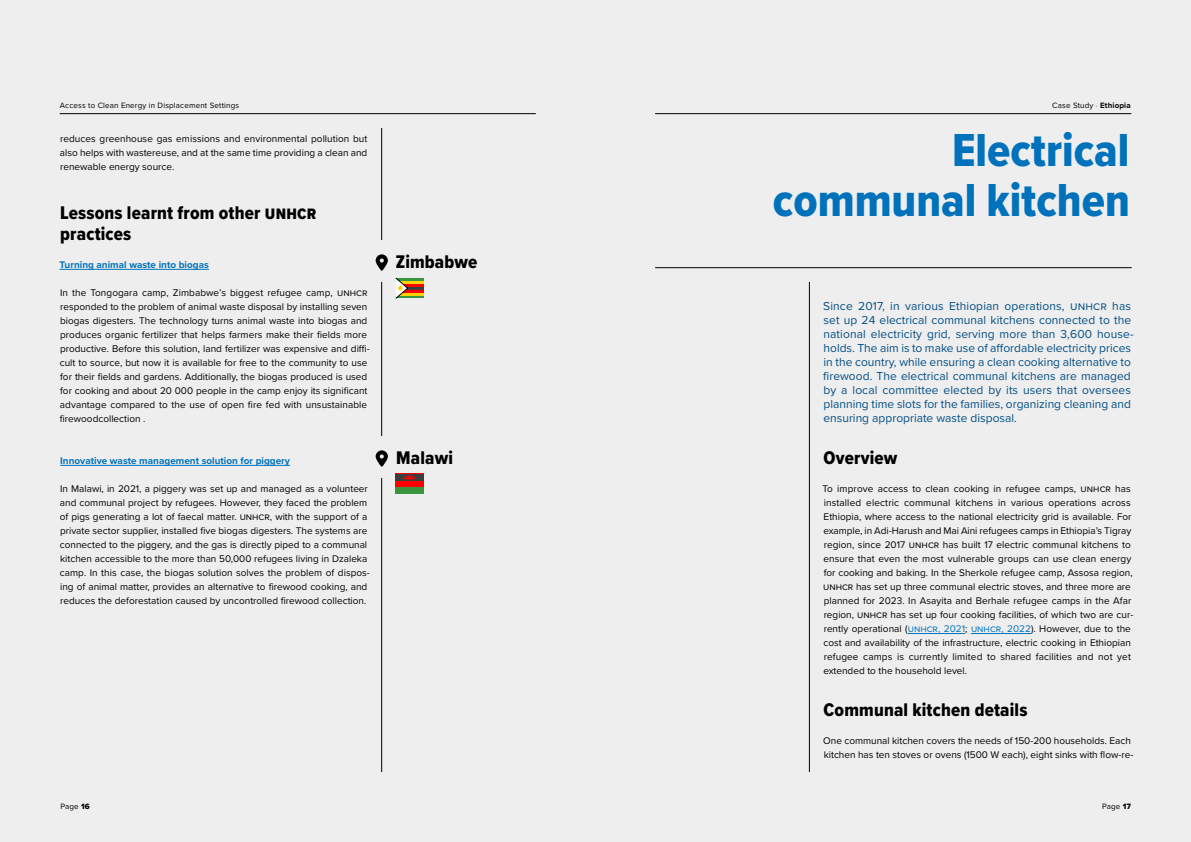
<style>
.page{position:relative;width:1191px;height:842px;background:#eee}
.page>*{position:absolute;margin:0;border:0;box-sizing:border-box;transform-origin:0 0}
.Large_Quote{font:48px/50px "Proxima Nova Cond Extrabld";color:#0072bc;text-align:right}
.Paragraph_Text{font:19px/21px "Proxima Nova Cond Extrabld";letter-spacing:.01em;color:#000}
.Paragraph_Text-2{font:12px/14px "Proxima Nova";color:#044f85}
.Paragraph_Text-3{font:10px/14px "Proxima Nova";color:#000}
.Paragraph_Text-4{font:700 10px "Proxima Nova";color:#0072bc}
.t1{font:8px "Proxima Nova";letter-spacing:.02em;color:#000}
.s1{font-weight:300}
.s2{font-weight:700}
.s3{color:#0072bc}
.s4{font-family:"Proxima Nova Extrabld"}
</style>
<div class="page">
<hr style="left:60px;top:113px;width:476px;height:1px;background:#000">
<hr style="left:655px;top:113px;width:476px;height:1px;background:#000">
<hr style="left:59px;top:269px;width:150px;height:1px;background:#0072bc">
<hr style="left:60px;top:465px;width:230px;height:1px;background:#0072bc">
<hr style="left:907px;top:633px;width:58px;height:1px;background:#0072bc">
<hr style="left:971px;top:633px;width:60px;height:1px;background:#0072bc">
<hr style="left:809px;top:282px;width:1px;height:490px;background:#000">
<hr style="left:381px;top:128px;width:1px;height:112px;background:#000">
<hr style="left:381px;top:282px;width:1px;height:154px;background:#000">
<hr style="left:381px;top:478px;width:1px;height:294px;background:#000">
<svg style="left:376px;top:254px;width:12px;height:17px"></svg>
<svg style="left:376px;top:450px;width:12px;height:17px"></svg>
<hr style="left:655px;top:267px;width:476px;height:1px;background:#000">
<hr style="left:396px;top:295px;width:28px;height:3px;background:#38943d">
<hr style="left:396px;top:290px;width:28px;height:3px;background:#f00">
<hr style="left:396px;top:293px;width:28px;height:2px;background:#ffd100">
<hr style="left:396px;top:287px;width:28px;height:3px;background:#3d3d3d">
<hr style="left:396px;top:281px;width:28px;height:3px;background:#ffd100">
<hr style="left:396px;top:278px;width:28px;height:3px;background:#38943d">
<hr style="left:396px;top:284px;width:28px;height:3px;background:#f00">
<svg style="left:395px;top:277px;width:13px;height:22px"></svg>
<div style="left:396px;top:474px;width:28px;height:20px;background:#f00"></div>
<div style="left:396px;top:487px;width:28px;height:7px;background:#38943d"></div>
<div style="left:396px;top:474px;width:28px;height:6px;background:#3d3d3d"></div>
<svg style="left:403px;top:475px;width:14px;height:5px"></svg>
<p class="t1" style="left:60px;top:99px;width:181px">Access to Clean Energy in Displacement Settings</p>
<p class="Paragraph_Text-3" style="left:60px;top:131px;width:309px;text-align:justify">reduces greenhouse gas emissions and environmental pollution but also helps with wastereuse, and at the same time providing a clean and renewable energy source.</p>
<p class="Paragraph_Text" style="left:60px;top:202px;width:258px">Lessons learnt from other UNHCR practices</p>
<p class="Paragraph_Text-4" style="left:59px;top:257px;width:151px">Turning animal waste into biogas</p>
<p class="Paragraph_Text-3" style="left:60px;top:285px;width:311px">In the Tongogara camp, Zimbabwe’s biggest refugee camp, UNHCR responded to the problem of animal waste disposal by installing seven biogas digesters. The technology turns animal waste into biogas and produces organic fertilizer that helps farmers make their fields more productive. Before this solution, land fertilizer was expensive and diffi&shy;cult to source, but now it is available for free to the community to use for their fields and gardens. Additionally, the biogas produced is used for cooking and about 20 000 people in the camp enjoy its significant advantage compared to the use of open fire fed with unsustainable firewoodcollection .</p>
<p class="Paragraph_Text-4" style="left:60px;top:453px;width:231px">Innovative waste management solution for piggery</p>
<p class="Paragraph_Text-3" style="left:60px;top:481px;width:311px">In Malawi, in 2021, a piggery was set up and managed as a volunteer and communal project by refugees. However, they faced the problem of pigs generating a lot of faecal matter. UNHCR, with the support of a private sector supplier, installed five biogas digesters. The systems are connected to the piggery, and the gas is directly piped to a communal kitchen accessible to the more than 50,000 refugees living in Dzaleka camp. In this case, the biogas solution solves the problem of dispos&shy;ing of animal matter, provides an alternative to firewood cooking, and reduces the deforestation caused by uncontrolled firewood collection.</p>
<p class="Paragraph_Text" style="left:396px;top:251px;width:83px">Zimbabwe</p>
<p class="Paragraph_Text" style="left:396px;top:447px;width:58px">Malawi</p>
<p class="t1" style="left:1052px;top:99px;width:80px">Case Study <span class="s1">·</span> <span class="s2">Ethiopia</span></p>
<p class="Large_Quote" style="left:773px;top:124px;width:358px">Electrical communal kitchen</p>
<p class="Paragraph_Text-2" style="left:823px;top:298px;width:312px">Since 2017, in various Ethiopian operations, UNHCR has set up 24 electrical communal kitchens connected to the national electricity grid, serving more than 3,600 house&shy;holds. The aim is to make use of affordable electricity prices in the country, while ensuring a clean cooking alternative to firewood. The electrical communal kitchens are managed by a local committee elected by its users that oversees planning time slots for the families, organizing cleaning and ensuring appropriate waste disposal.</p>
<p class="Paragraph_Text" style="left:823px;top:447px;width:75px">Overview</p>
<p class="Paragraph_Text-3" style="left:822px;top:481px;width:312px">To improve access to clean cooking in refugee camps, UNHCR has installed electric communal kitchens in various operations across Ethiopia, where access to the national electricity grid is available. For example, in Adi-Harush and Mai Aini refugees camps in Ethiopia’s Tigray region, since 2017 UNHCR has built 17 electric communal kitchens to ensure that even the most vulnerable groups can use clean energy for cooking and baking. In the Sherkole refugee camp, Assosa region, UNHCR has set up three communal electric stoves, and three more are planned for 2023. In Asayita and Berhale refugee camps in the Afar region, UNHCR has set up four cooking facilities, of which two are cur&shy;rently operational (<span class="s3">UNHCR, 2021</span>; <span class="s3">UNHCR, 2022</span>). However, due to the cost and availability of the infrastructure, electric cooking in Ethiopian refugee camps is currently limited to shared facilities and not yet extended to the household level.</p>
<p class="Paragraph_Text" style="left:823px;top:699px;width:205px">Communal kitchen details</p>
<p class="Paragraph_Text-3" style="left:823px;top:733px;width:312px">One communal kitchen covers the needs of 150-200 households. Each kitchen has ten stoves or ovens (1500 W each), eight sinks with flow-re-</p>
<p class="t1" style="left:60px;top:801px;width:31px">Page <span class="s4">16</span></p>
<p class="t1" style="left:1102px;top:801px;width:30px">Page <span class="s4">17</span></p>
</div>
